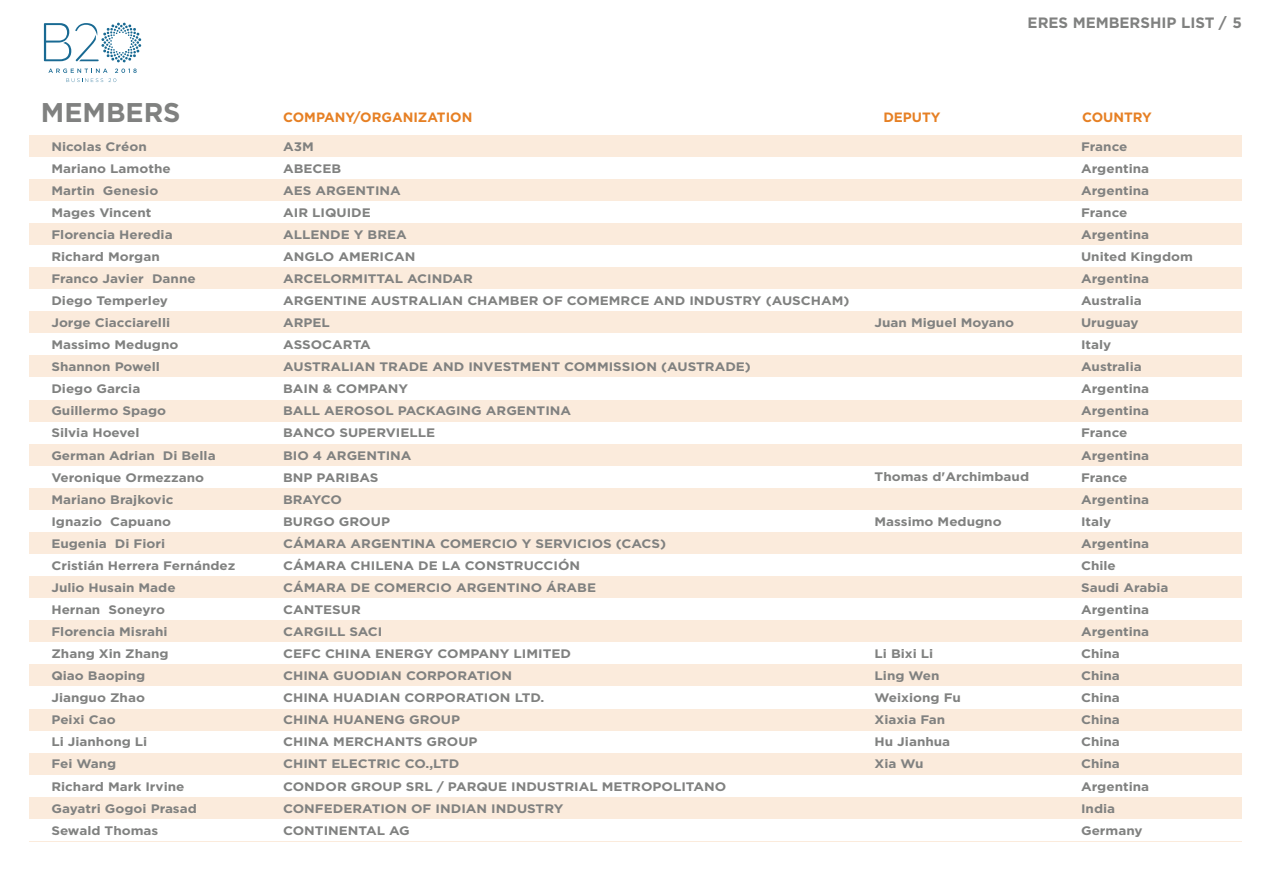
<style>
.page{position:relative;width:1263px;height:893px;background:#fff}
.page>*{position:absolute;margin:0;border:0;box-sizing:border-box;transform-origin:0 0}
.t1{font:700 27px "Gotham";color:#808180}
.t2{font:700 15px "Gotham";color:#808180}
.t3{font:700 13.5px "Gotham";color:#e68024}
.t4{font:700 12.3px/22px "Gotham";color:#808180;scale:1.1 1}
</style>
<div class="page">
<svg style="left:44px;top:23px;width:97px;height:40px"></svg>
<svg style="left:48px;top:69px;width:89px;height:13px"></svg>
<div style="left:29px;top:135px;width:1212px;height:21px;background:#fbebdc"></div>
<div style="left:29px;top:179px;width:1212px;height:22px;background:#fbebdc"></div>
<div style="left:29px;top:223px;width:1212px;height:22px;background:#fbebdc"></div>
<div style="left:29px;top:267px;width:1212px;height:22px;background:#fbebdc"></div>
<div style="left:29px;top:311px;width:1212px;height:22px;background:#fbebdc"></div>
<div style="left:29px;top:355px;width:1212px;height:22px;background:#fbebdc"></div>
<div style="left:29px;top:400px;width:1212px;height:21px;background:#fbebdc"></div>
<div style="left:29px;top:444px;width:1212px;height:21px;background:#fbebdc"></div>
<div style="left:29px;top:488px;width:1212px;height:22px;background:#fbebdc"></div>
<div style="left:29px;top:532px;width:1212px;height:22px;background:#fbebdc"></div>
<div style="left:29px;top:576px;width:1212px;height:22px;background:#fbebdc"></div>
<div style="left:29px;top:620px;width:1212px;height:22px;background:#fbebdc"></div>
<div style="left:29px;top:664px;width:1212px;height:22px;background:#fbebdc"></div>
<div style="left:29px;top:709px;width:1212px;height:21px;background:#fbebdc"></div>
<div style="left:29px;top:753px;width:1212px;height:21px;background:#fbebdc"></div>
<div style="left:29px;top:797px;width:1212px;height:22px;background:#fbebdc"></div>
<hr style="left:29px;top:841px;width:1212px;height:1px;background:#e68024">
<p class="t2" style="left:1027px;top:14px;width:216px">ERES MEMBERSHIP LIST / 5</p>
<h1 class="t1" style="left:41px;top:96px;width:141px">MEMBERS</h1>
<p class="t3" style="left:283px;top:109px;width:191px">COMPANY/ORGANIZATION</p>
<p class="t3" style="left:883px;top:109px;width:59px">DEPUTY</p>
<p class="t3" style="left:1082px;top:109px;width:71px">COUNTRY</p>
<p class="t4" style="left:51px;top:135px;width:169px">Nicolas Créon<br>Mariano Lamothe<br>Martin Genesio<br>Mages Vincent<br>Florencia Heredia<br>Richard Morgan<br>Franco Javier Danne<br>Diego Temperley<br>Jorge Ciacciarelli<br>Massimo Medugno<br>Shannon Powell<br>Diego Garcia<br>Guillermo Spago<br>Silvia Hoevel<br>German Adrian Di Bella<br>Veronique Ormezzano<br>Mariano Brajkovic<br>Ignazio Capuano<br>Eugenia Di Fiori<br>Cristián Herrera Fernández<br>Julio Husain Made<br>Hernan Soneyro<br>Florencia Misrahi<br>Zhang Xin Zhang<br>Qiao Baoping<br>Jianguo Zhao<br>Peixi Cao<br>Li Jianhong Li<br>Fei Wang<br>Richard Mark Irvine<br>Gayatri Gogoi Prasad<br>Sewald Thomas</p>
<p class="t4" style="left:283px;top:135px;width:516px">A3M<br>ABECEB<br>AES ARGENTINA<br>AIR LIQUIDE<br>ALLENDE Y BREA<br>ANGLO AMERICAN<br>ARCELORMITTAL ACINDAR<br>ARGENTINE AUSTRALIAN CHAMBER OF COMEMRCE AND INDUSTRY (AUSCHAM)<br>ARPEL<br>ASSOCARTA<br>AUSTRALIAN TRADE AND INVESTMENT COMMISSION (AUSTRADE)<br>BAIN &amp; COMPANY<br>BALL AEROSOL PACKAGING ARGENTINA<br>BANCO SUPERVIELLE<br>BIO 4 ARGENTINA<br>BNP PARIBAS<br>BRAYCO<br>BURGO GROUP<br>CÁMARA ARGENTINA COMERCIO Y SERVICIOS (CACS)<br>CÁMARA CHILENA DE LA CONSTRUCCIÓN<br>CÁMARA DE COMERCIO ARGENTINO ÁRABE<br>CANTESUR<br>CARGILL SACI<br>CEFC CHINA ENERGY COMPANY LIMITED<br>CHINA GUODIAN CORPORATION<br>CHINA HUADIAN CORPORATION LTD.<br>CHINA HUANENG GROUP<br>CHINA MERCHANTS GROUP<br>CHINT ELECTRIC CO.,LTD<br>CONDOR GROUP SRL / PARQUE INDUSTRIAL METROPOLITANO<br>CONFEDERATION OF INDIAN INDUSTRY<br>CONTINENTAL AG</p>
<p class="t4" style="left:874px;top:311px;width:128px">Juan Miguel Moyano</p>
<p class="t4" style="left:874px;top:466px;width:142px">Thomas d'Archimbaud</p>
<p class="t4" style="left:874px;top:510px;width:117px">Massimo Medugno</p>
<p class="t4" style="left:874px;top:642px;width:80px">Li Bixi Li<br>Ling Wen<br>Weixiong Fu<br>Xiaxia Fan<br>Hu Jianhua<br>Xia Wu</p>
<p class="t4" style="left:1081px;top:135px;width:103px">France<br>Argentina<br>Argentina<br>France<br>Argentina<br>United Kingdom<br>Argentina<br>Australia<br>Uruguay<br>Italy<br>Australia<br>Argentina<br>Argentina<br>France<br>Argentina<br>France<br>Argentina<br>Italy<br>Argentina<br>Chile<br>Saudi Arabia<br>Argentina<br>Argentina<br>China<br>China<br>China<br>China<br>China<br>China<br>Argentina<br>India<br>Germany</p>
</div>
